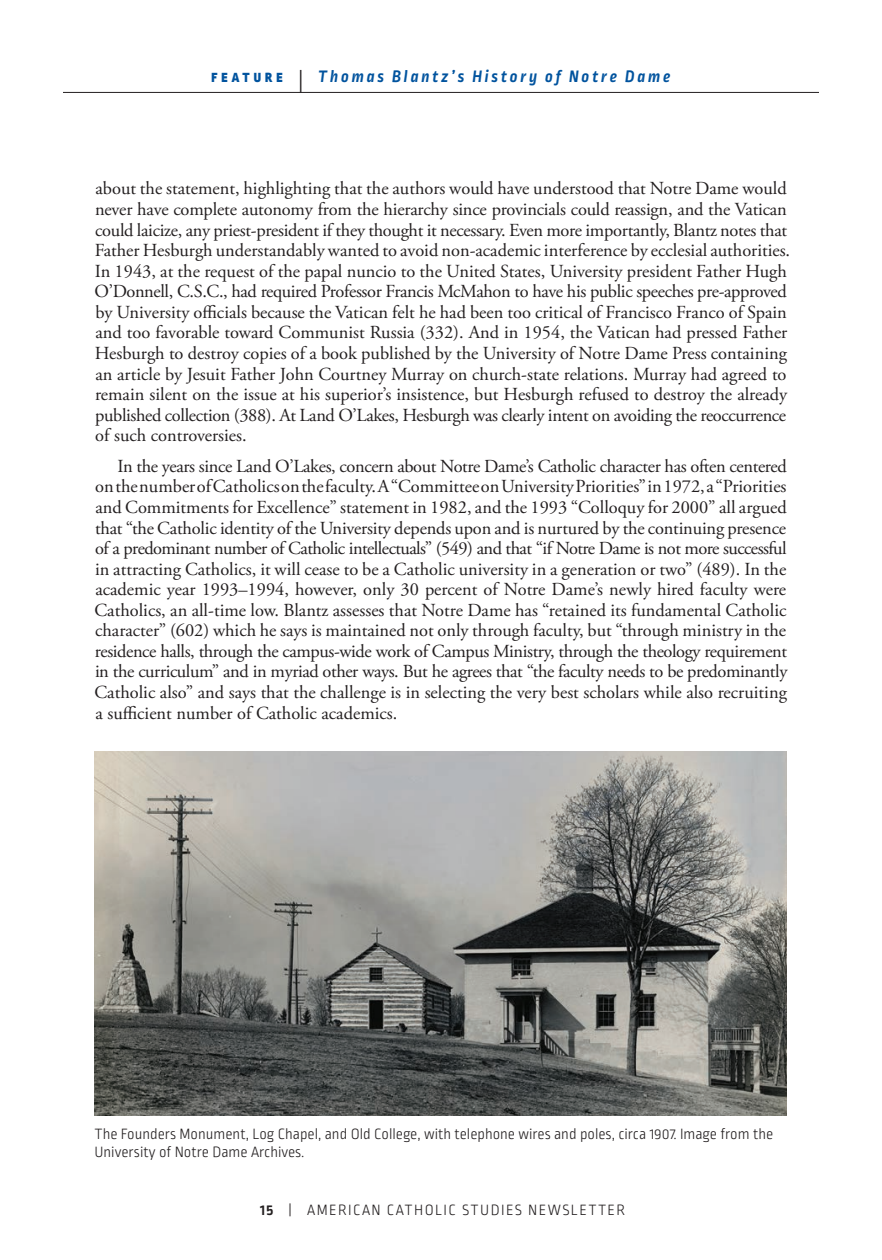
<style>
.page{position:relative;width:882px;height:1260px;background:#fff}
.page>*{position:absolute;margin:0;border:0;box-sizing:border-box;transform-origin:0 0}
.t1{font:18.38px/20.5px "Adobe Garamond Pro";color:#231f20}
.t2{font:italic 700 17.5px "Ropa Sans Pro";letter-spacing:.16em;color:#01539e}
.t3{font:300 15.75px/17.5px "Ropa Sans Pro";color:#231f20}
.t4{font:300 15.75px "Ropa Sans Pro";letter-spacing:.09em;color:#231f20}
.s1{font-weight:900;font-style:normal;font-size:14px}
.s2{font-family:"Adobe Garamond Pro";font-weight:400;font-style:normal;font-size:22.75px;color:#231f20}
.s3{font-weight:700}
</style>
<div class="page">
<hr style="left:63px;top:92px;width:756px;height:1px;background:#231f20">
<img style="left:94px;top:752px;width:693px;height:364px">
<p class="t2" style="left:211px;top:66px;width:461px"><span class="s1">F E AT U R E</span> <span class="s2">|</span> Thomas Blantz’s History of Notre Dame</p>
<p class="t1" style="left:95px;top:179px;width:697px">about the statement, highlighting that the authors would have understood that Notre Dame would never have complete autonomy from the hierarchy since provincials could reassign, and the Vatican could laicize, any priest-president if they thought it necessary. Even more importantly, Blantz notes that Father Hesburgh understandably wanted to avoid non-academic interference by ecclesial authorities.<br>In 1943, at the request of the papal nuncio to the United States, University president Father Hugh O’Donnell, C.S.C., had required Professor Francis McMahon to have his public speeches pre-approved by University officials because the Vatican felt he had been too critical of Francisco Franco of Spain and too favorable toward Communist Russia (332). And in 1954, the Vatican had pressed Father Hesburgh to destroy copies of a book published by the University of Notre Dame Press containing an article by Jesuit Father John Courtney Murray on church-state relations. Murray had agreed to remain silent on the issue at his superior’s insistence, but Hesburgh refused to destroy the already published collection (388). At Land O’Lakes, Hesburgh was clearly intent on avoiding the reoccurrence of such controversies.</p>
<p class="t1" style="left:95px;top:456px;width:694px;text-align:justify;text-indent:23px">In the years since Land O’Lakes, concern about Notre Dame’s Catholic character has often centered on the number of Catholics on the faculty. A “Committee on University Priorities” in 1972, a “Priorities and Commitments for Excellence” statement in 1982, and the 1993 “Colloquy for 2000” all argued that “the Catholic identity of the University depends upon and is nurtured by the continuing presence of a predominant number of Catholic intellectuals” (549) and that “if Notre Dame is not more successful in attracting Catholics, it will cease to be a Catholic university in a generation or two” (489). In the academic year 1993–1994, however, only 30 percent of Notre Dame’s newly hired faculty were Catholics, an all-time low. Blantz assesses that Notre Dame has “retained its fundamental Catholic character” (602) which he says is maintained not only through faculty, but “through ministry in the residence halls, through the campus-wide work of Campus Ministry, through the theology requirement in the curriculum” and in myriad other ways. But he agrees that “the faculty needs to be predominantly Catholic also” and says that the challenge is in selecting the very best scholars while also recruiting a sufficient number of Catholic academics.</p>
<p class="t3" style="left:94px;top:1126px;width:680px">The Founders Monument, Log Chapel, and Old College, with telephone wires and poles, circa 1907. Image from the<br>University of Notre Dame Archives.</p>
<p class="t4" style="left:260px;top:1201px;width:366px"><span class="s3">15</span> | AMERICAN CATHOLIC STUDIES NEWSLETTER</p>
</div>
